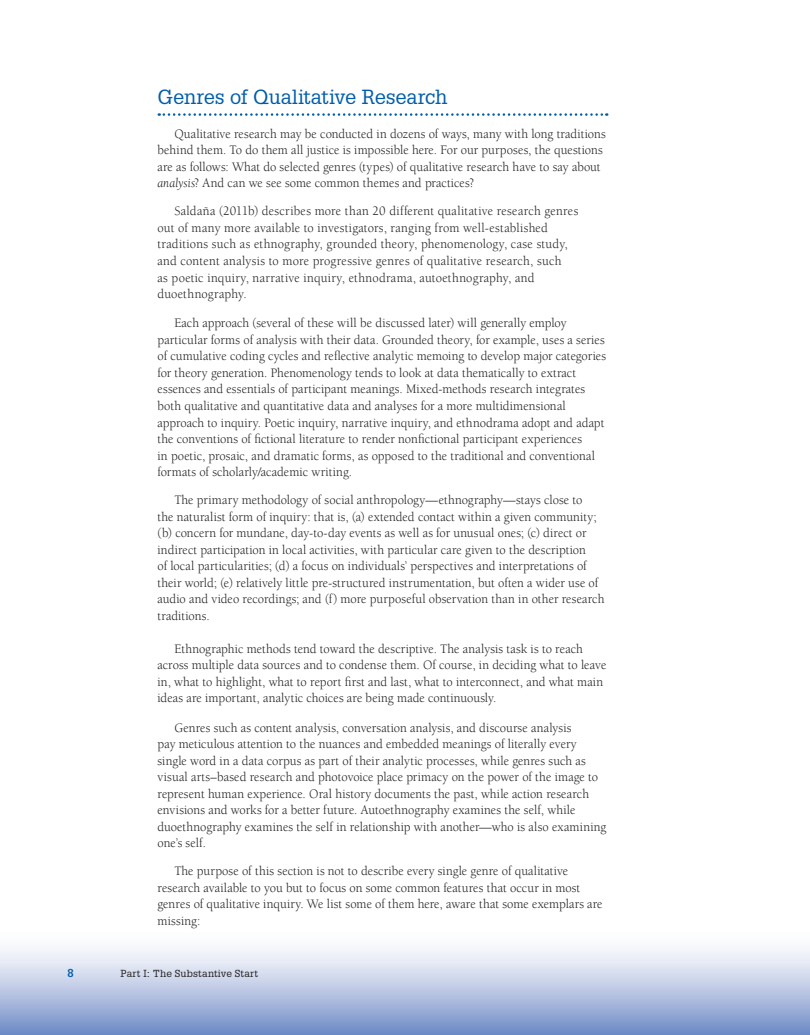
<style>
.page{position:relative;width:810px;height:1035px;background:#fff}
.page>*{position:absolute;margin:0;border:0;box-sizing:border-box;transform-origin:0 0}
.A_Head{font:20px "Glypha LT Std";letter-spacing:-.01em;color:#015dab}
.Body_Text_Indent{font:13.25px/16.5px "Berkeley Std";letter-spacing:.005em;color:#231f20;scale:.95 1}
.t1{font:700 11.25px "Glypha LT Std";color:#015dab}
.t2{font:10px "Glypha LT Std";letter-spacing:.02em;color:#231f20}
.s1{font-style:italic}
</style>
<div class="page">
<div style="left:0;top:928px;width:810px;height:107px;background:linear-gradient(to bottom,#fff,#7791c9)"></div>
<svg style="left:159px;top:113px;width:448px;height:3px"></svg>
<p class="A_Head" style="left:158px;top:85px;width:291px">Genres of Qualitative Research</p>
<p class="Body_Text_Indent" style="left:158px;top:126px;width:473px;text-indent:17px">Qualitative research may be conducted in dozens of ways, many with long traditions behind them. To do them all justice is impossible here. For our purposes, the questions are as follows: What do selected genres (types) of qualitative research have to say about <span class="s1">analysis</span>? And can we see some common themes and practices?</p>
<p class="Body_Text_Indent" style="left:158px;top:203px;width:445px;text-indent:17px">Saldaña (2011b) describes more than 20 different qualitative research genres out of many more available to investigators, ranging from well-established traditions such as ethnography, grounded theory, phenomenology, case study, and content analysis to more progressive genres of qualitative research, such<br>as poetic inquiry, narrative inquiry, ethnodrama, autoethnography, and duoethnography.</p>
<p class="Body_Text_Indent" style="left:158px;top:315px;width:474px;text-indent:17px">Each approach (several of these will be discussed later) will generally employ particular forms of analysis with their data. Grounded theory, for example, uses a series of cumulative coding cycles and reflective analytic memoing to develop major categories for theory generation. Phenomenology tends to look at data thematically to extract essences and essentials of participant meanings. Mixed-methods research integrates both qualitative and quantitative data and analyses for a more multidimensional approach to inquiry. Poetic inquiry, narrative inquiry, and ethnodrama adopt and adapt the conventions of fictional literature to render nonfictional participant experiences<br>in poetic, prosaic, and dramatic forms, as opposed to the traditional and conventional formats of scholarly/academic writing.</p>
<p class="Body_Text_Indent" style="left:158px;top:492px;width:472px;text-indent:17px">The primary methodology of social anthropology—ethnography—stays close to<br>the naturalist form of inquiry: that is, (a) extended contact within a given community; (b) concern for mundane, day-to-day events as well as for unusual ones; (c) direct or indirect participation in local activities, with particular care given to the description<br>of local particularities; (d) a focus on individuals’ perspectives and interpretations of their world; (e) relatively little pre-structured instrumentation, but often a wider use of audio and video recordings; and (f) more purposeful observation than in other research traditions.</p>
<p class="Body_Text_Indent" style="left:158px;top:641px;width:474px;text-indent:17px">Ethnographic methods tend toward the descriptive. The analysis task is to reach across multiple data sources and to condense them. Of course, in deciding what to leave in, what to highlight, what to report first and last, what to interconnect, and what main ideas are important, analytic choices are being made continuously.</p>
<p class="Body_Text_Indent" style="left:158px;top:719px;width:474px;text-indent:17px">Genres such as content analysis, conversation analysis, and discourse analysis<br>pay meticulous attention to the nuances and embedded meanings of literally every single word in a data corpus as part of their analytic processes, while genres such as visual arts–based research and photovoice place primacy on the power of the image to represent human experience. Oral history documents the past, while action research envisions and works for a better future. Autoethnography examines the self, while duoethnography examines the self in relationship with another—who is also examining one’s self.</p>
<p class="Body_Text_Indent" style="left:158px;top:863px;width:470px;text-indent:17px">The purpose of this section is not to describe every single genre of qualitative research available to you but to focus on some common features that occur in most genres of qualitative inquiry. We list some of them here, aware that some exemplars are missing:</p>
<p class="t1" style="left:68px;top:966px;width:8px">8</p>
<p class="t2" style="left:121px;top:967px;width:139px">Part I: The Substantive Start</p>
</div>
